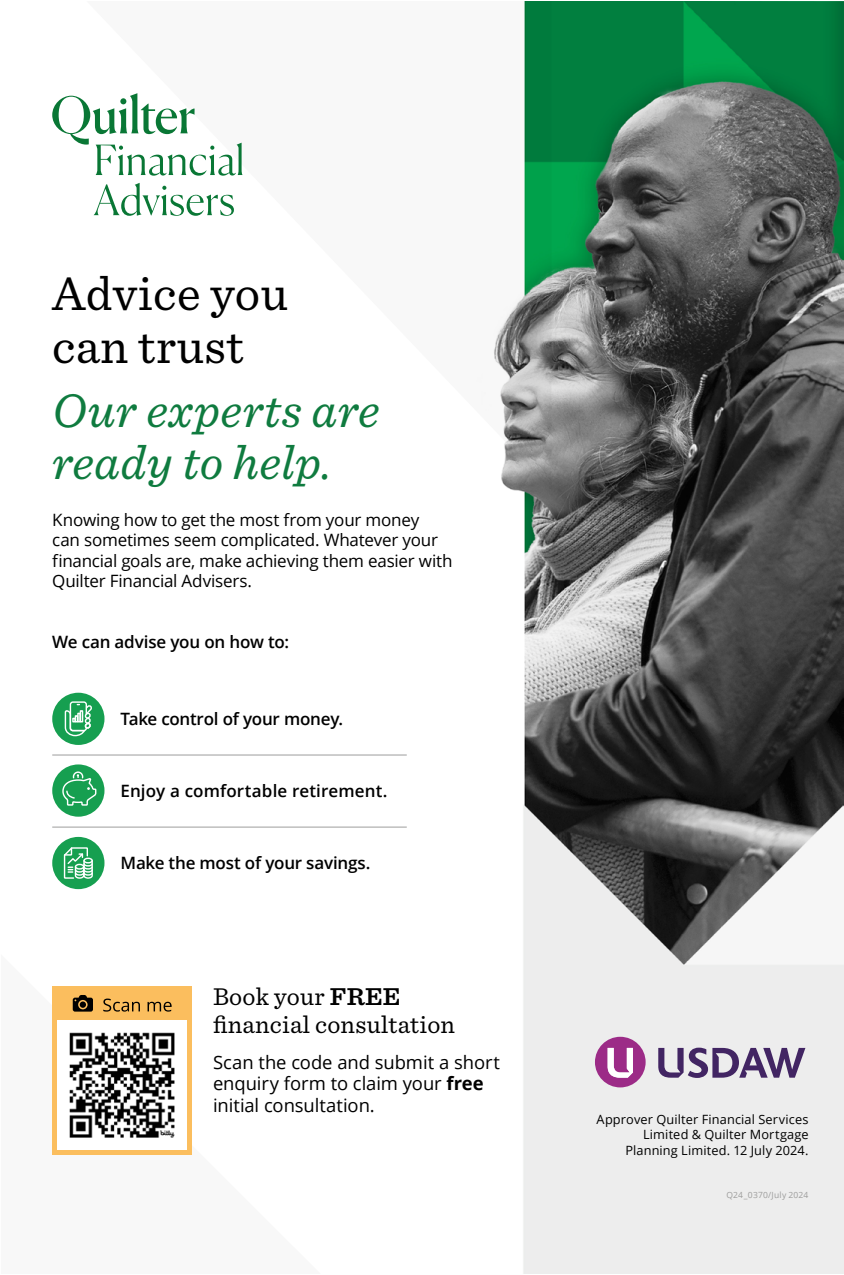
<style>
.page{position:relative;width:844px;height:1275px;background:#fff}
.page>*{position:absolute;margin:0;border:0;box-sizing:border-box;transform-origin:0 0}
.t1{font:italic 49.57px/52.4px "Sentinel";letter-spacing:.01em;color:#0f7b3f}
.t2{font:49.57px/52.4px "Sentinel";letter-spacing:.01em;color:#000}
.t3{font:25.5px/28.3px "Sentinel";letter-spacing:.01em;color:#000}
.t4{font:18.45px/21.3px "Open Sans";letter-spacing:-.005em;color:#000}
.t5{font:17.02px/20.4px "Open Sans";letter-spacing:-.015em;color:#000}
.t6{font:600 17.02px "Open Sans";letter-spacing:-.01em;color:#000}
.t7{font:12.75px/15.6px "Open Sans";letter-spacing:.01em;color:#000;text-align:right}
.t8{font:8.48px "Open Sans";letter-spacing:.02em;color:#9d9d9c}
.s1{font-weight:600}
.s2{font-weight:700}
</style>
<div class="page">
<img style="left:52px;top:2px;width:792px;height:1271px">
<svg style="left:52px;top:954px;width:269px;height:319px"></svg>
<svg style="left:86px;top:1px;width:465px;height:489px"></svg>
<svg style="left:52px;top:93px;width:190px;height:83px"></svg>
<svg style="left:94px;top:183px;width:140px;height:33px"></svg>
<hr style="left:52px;top:755px;width:355px;height:1px;background:#9d9d9c">
<hr style="left:52px;top:827px;width:355px;height:1px;background:#9d9d9c">
<div style="left:52px;top:693px;width:52px;height:52px;background:#169f50;border-radius:50%"></div>
<div style="left:70px;top:701px;width:17px;height:30px;border:1px solid #fff;border-radius:2px"></div>
<svg style="left:64px;top:704px;width:28px;height:33px"></svg>
<div style="left:52px;top:764px;width:52px;height:53px;background:#169f50;border-radius:50%"></div>
<svg style="left:62px;top:771px;width:35px;height:35px"></svg>
<div style="left:52px;top:837px;width:52px;height:52px;background:#169f50;border-radius:50%"></div>
<svg style="left:63px;top:847px;width:30px;height:32px"></svg>
<div style="left:53px;top:986px;width:139px;height:169px;background:#fbbe5e"></div>
<svg style="left:73px;top:995px;width:20px;height:17px"></svg>
<svg style="left:103px;top:999px;width:69px;height:13px"></svg>
<img style="left:57px;top:1021px;width:129px;height:129px">
<svg style="left:658px;top:1048px;width:147px;height:30px;background:#9a8caa"></svg>
<svg style="left:595px;top:1037px;width:50px;height:50px;background:#bc75af"></svg>
<h1 class="t2" style="left:52px;top:264px;width:237px">Advice you can trust</h1>
<h1 class="t1" style="left:52px;top:381px;width:329px">Our experts are ready to help.</h1>
<p class="t5" style="left:52px;top:509px;width:402px">Knowing how to get the most from your money<br>can sometimes seem complicated. Whatever your financial goals are, make achieving them easier with Quilter Financial Advisers.</p>
<p class="t6" style="left:52px;top:630px;width:238px">We can advise you on how to:</p>
<p class="t6" style="left:121px;top:707px;width:224px">Take control of your money.</p>
<p class="t6" style="left:121px;top:779px;width:268px">Enjoy a comfortable retirement.</p>
<p class="t6" style="left:121px;top:851px;width:251px">Make the most of your savings.</p>
<h2 class="t3" style="left:213px;top:980px;width:244px">Book your <span class="s1">FREE </span>financial consultation</h2>
<p class="t4" style="left:213px;top:1051px;width:288px">Scan the code and submit a short enquiry form to claim your <span class="s2">free </span>initial consultation.</p>
<p class="t7" style="left:596px;top:1111px;width:213px">Approver Quilter Financial Services<br>Limited &amp; Quilter Mortgage<br>Planning Limited. 12 July 2024.</p>
<p class="t8" style="left:726px;top:1189px;width:83px">Q24_0370/July 2024</p>
</div>
